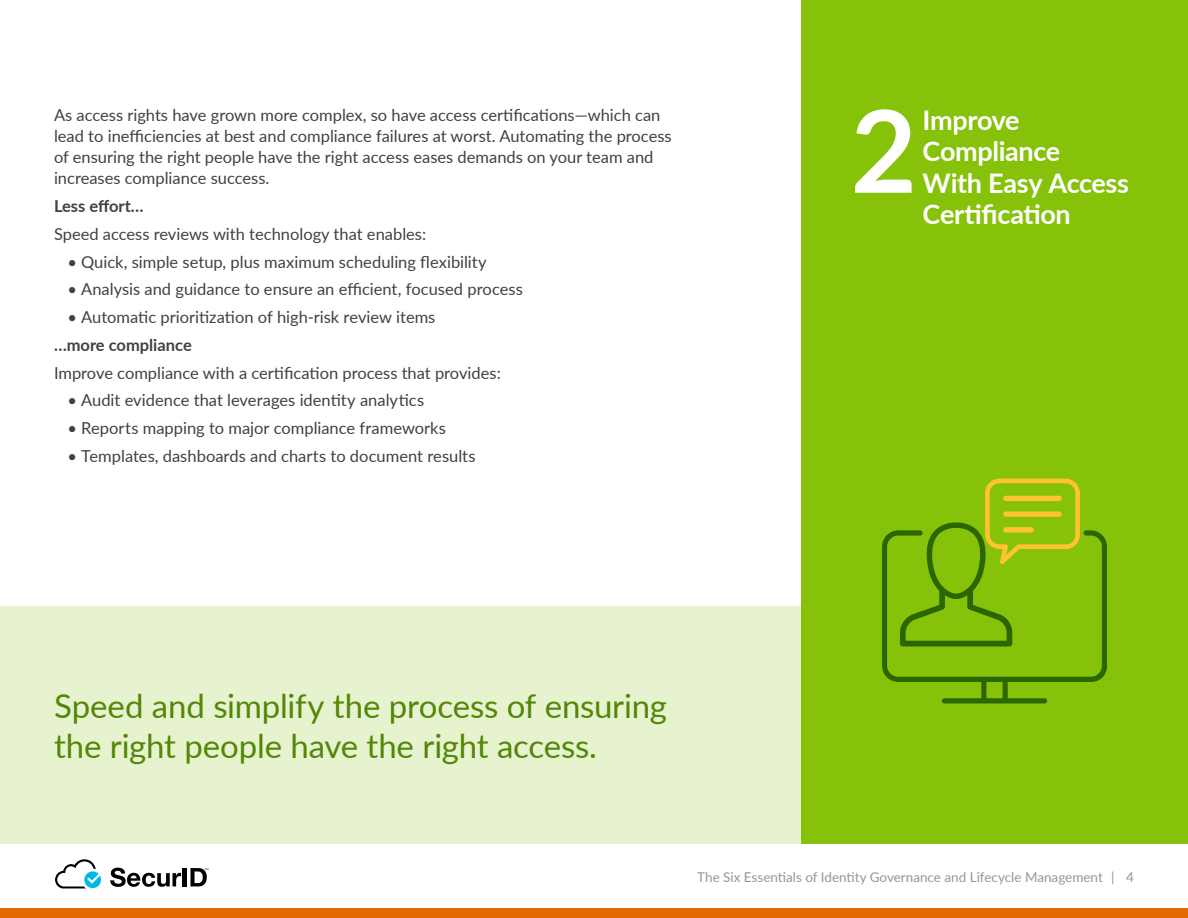
<style>
.page{position:relative;width:1188px;height:918px;background:#fff}
.page>*{position:absolute;margin:0;border:0;box-sizing:border-box;transform-origin:0 0}
.Intro_Section_Body_C{font:700 114.15px "Lato";color:#fff}
.Sidebar{font:33px/39.6px "Lato";letter-spacing:-.005em;color:#538707}
.Intro_Section_Body_C-2{font:700 27px/31.5px "Lato";letter-spacing:-.015em;color:#fff}
.Body_Copy{font:16.5px/21px "Lato";color:#414042}
.Body_Copy-2{font:700 16.5px "Lato";color:#414042}
.t1{font:13.5px "Lato";color:#92979a}
</style>
<div class="page">
<svg style="left:55px;top:859px;width:46px;height:29px"></svg>
<svg style="left:110px;top:868px;width:71px;height:19px"></svg>
<hr style="left:183px;top:868px;width:4px;height:18px;background:#000">
<svg style="left:190px;top:868px;width:18px;height:18px"></svg>
<div style="left:0;top:908px;width:1188px;height:10px;background:#e36b00"></div>
<div style="left:801px;top:0;width:387px;height:843px;background:#86c20a"></div>
<div style="left:0;top:606px;width:801px;height:238px;background:#e7f3ce"></div>
<svg style="left:882px;top:479px;width:225px;height:224px"></svg>
<p class="Body_Copy" style="left:54px;top:104px;width:619px">As access rights have grown more complex, so have access certifications—which can lead to inefficiencies at best and compliance failures at worst. Automating the process of ensuring the right people have the right access eases demands on your team and increases compliance success.</p>
<p class="Body_Copy-2" style="left:54px;top:194px;width:91px">Less effort…</p>
<p class="Body_Copy" style="left:54px;top:223px;width:374px">Speed access reviews with technology that enables:</p>
<p class="Body_Copy" style="left:68px;top:250px;width:421px">• Quick, simple setup, plus maximum scheduling flexibility</p>
<p class="Body_Copy" style="left:68px;top:278px;width:457px">• Analysis and guidance to ensure an efficient, focused process</p>
<p class="Body_Copy" style="left:68px;top:306px;width:369px">• Automatic prioritization of high-risk review items</p>
<p class="Body_Copy-2" style="left:54px;top:333px;width:139px">…more compliance</p>
<p class="Body_Copy" style="left:54px;top:361px;width:448px">Improve compliance with a certification process that provides:</p>
<p class="Body_Copy" style="left:68px;top:389px;width:358px">• Audit evidence that leverages identity analytics</p>
<p class="Body_Copy" style="left:68px;top:417px;width:380px">• Reports mapping to major compliance frameworks</p>
<p class="Body_Copy" style="left:68px;top:445px;width:410px">• Templates, dashboards and charts to document results</p>
<p class="Intro_Section_Body_C" style="left:851px;top:67px;width:68px">2</p>
<p class="Intro_Section_Body_C-2" style="left:923px;top:103px;width:208px">Improve<br>Compliance<br>With Easy Access<br>Certification</p>
<p class="Sidebar" style="left:54px;top:685px;width:615px">Speed and simplify the process of ensuring the right people have the right access.</p>
<p class="t1" style="left:697px;top:868px;width:438px">The Six Essentials of Identity Governance and Lifecycle Management | 4</p>
</div>
